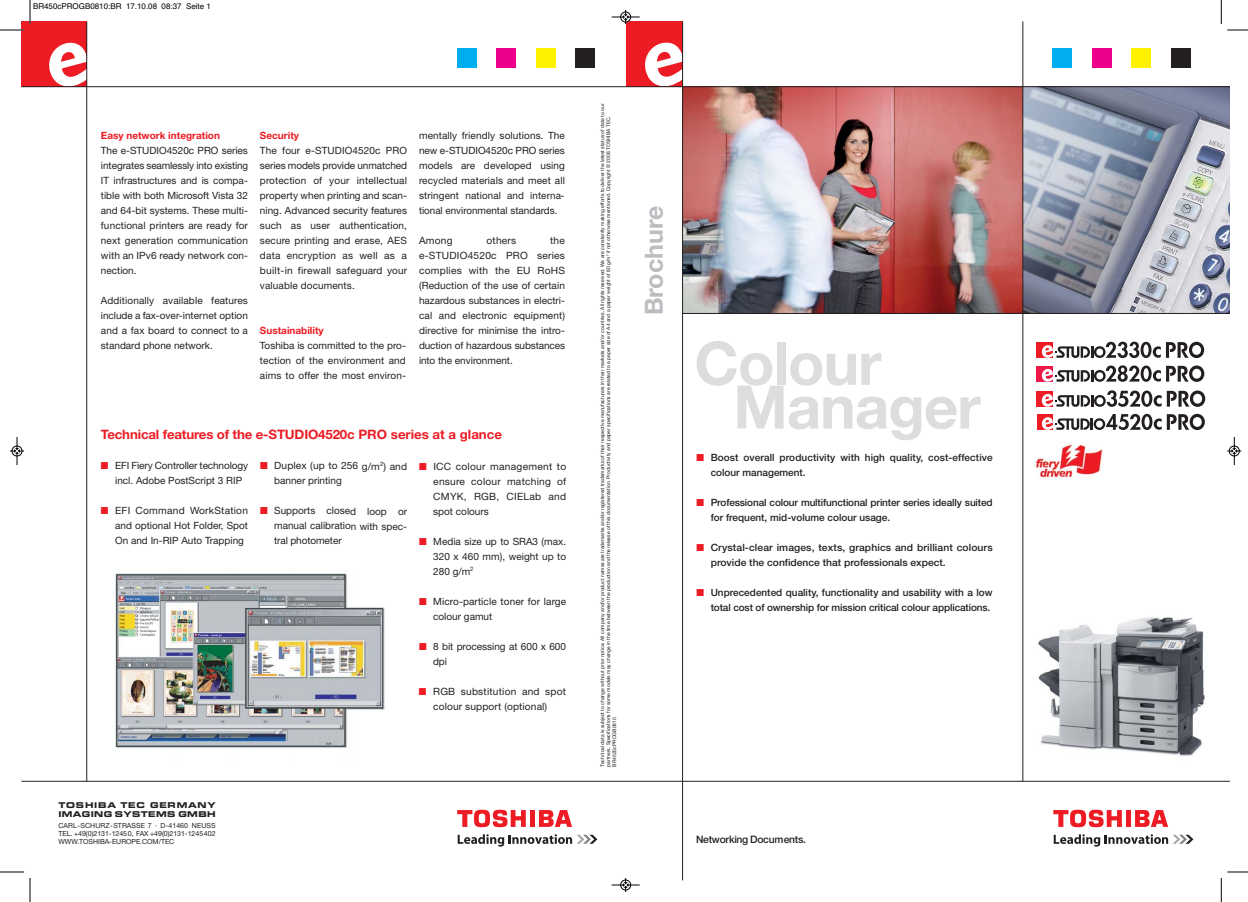
<style>
.page{position:relative;width:1248px;height:902px;background:#fff}
.page>*{position:absolute;margin:0;border:0;box-sizing:border-box;transform-origin:0 0}
.t1{font:700 60px/43.7px "Helvetica Neue";letter-spacing:-.015em;color:#dcddde}
.t2{font:700 25px "Helvetica Neue";color:#bbbdc0}
.t3{font:700 13px "Helvetica Neue";letter-spacing:-.01em;color:#ed1c24}
.t4{font:500 10.3px "Helvetica Neue";letter-spacing:-.025em;color:#231f20}
.t5{font:10px/15px "Helvetica Neue";color:#231f20;text-align:justify}
.t6{font:500 10px/15px "Helvetica Neue";color:#231f20}
.t7{font:700 10px "Helvetica Neue";color:#ed1c24}
.t8{font:8px "Helvetica";color:#000}
.t9{font:8px/9px "Eurostile Bold Extended Two";letter-spacing:.04em;color:#231f20}
.t10{font:7px/8px "Helvetica Neue";color:#231f20;text-align:justify}
.t11{font:5px/6px "Helvetica Neue";color:#231f20}
.s1{color:#ed1c24}
</style>
<div class="page">
<div style="left:1036px;top:366px;width:16px;height:16px;background:#ed1849"></div>
<svg style="left:1041px;top:365px;width:163px;height:17px"></svg>
<div style="left:1036px;top:391px;width:16px;height:16px;background:#ed1c24"></div>
<svg style="left:1041px;top:390px;width:164px;height:17px"></svg>
<div style="left:1036px;top:414px;width:16px;height:16px;background:#ed1c24"></div>
<svg style="left:1041px;top:414px;width:163px;height:16px"></svg>
<div style="left:1036px;top:342px;width:16px;height:16px;background:#ed1c24"></div>
<svg style="left:1041px;top:342px;width:162px;height:16px"></svg>
<img style="left:1038px;top:617px;width:167px;height:139px">
<img style="left:683px;top:87px;width:546px;height:226px">
<img style="left:1034px;top:442px;width:68px;height:36px">
<div style="left:21px;top:21px;width:66px;height:66px;background:#ed1c24"></div>
<svg style="left:49px;top:42px;width:37px;height:44px"></svg>
<hr style="left:21px;top:781px;width:1208px;height:1px;background:#231f20">
<hr style="left:86px;top:22px;width:1px;height:759px;background:#231f20">
<svg style="left:457px;top:834px;width:140px;height:12px"></svg>
<hr style="left:530px;top:810px;width:4px;height:17px;background:#ed1c24">
<svg style="left:539px;top:810px;width:33px;height:17px"></svg>
<svg style="left:457px;top:810px;width:68px;height:17px"></svg>
<svg style="left:1053px;top:834px;width:140px;height:12px"></svg>
<div style="left:1125px;top:810px;width:5px;height:17px;background:#ed1c24"></div>
<svg style="left:1135px;top:810px;width:32px;height:17px"></svg>
<svg style="left:1053px;top:810px;width:68px;height:17px"></svg>
<div style="left:625px;top:21px;width:57px;height:66px;background:#ed1c24"></div>
<hr style="left:682px;top:313px;width:547px;height:1px;background:#231f20">
<svg style="left:645px;top:42px;width:37px;height:44px"></svg>
<hr style="left:682px;top:21px;width:1px;height:859px;background:#231f20">
<hr style="left:1022px;top:21px;width:1px;height:760px;background:#231f20">
<div style="left:457px;top:48px;width:19px;height:20px;background:#00aeef"></div>
<div style="left:496px;top:48px;width:20px;height:20px;background:#ec008c"></div>
<div style="left:536px;top:48px;width:19px;height:20px;background:#fff200"></div>
<div style="left:575px;top:48px;width:20px;height:20px;background:#231f20"></div>
<div style="left:1052px;top:48px;width:20px;height:20px;background:#00aeef"></div>
<div style="left:1091px;top:48px;width:20px;height:20px;background:#ec008c"></div>
<div style="left:1131px;top:48px;width:20px;height:20px;background:#fff200"></div>
<div style="left:1170px;top:48px;width:20px;height:20px;background:#231f20"></div>
<img style="left:115px;top:573px;width:270px;height:176px">
<hr style="left:21px;top:86px;width:1208px;height:1px;background:#231f20">
<svg style="left:30px;top:0;width:1px;height:24px"></svg>
<svg style="left:0;top:30px;width:24px;height:1px"></svg>
<svg style="left:1220px;top:0;width:1px;height:24px"></svg>
<svg style="left:1227px;top:30px;width:20px;height:1px"></svg>
<svg style="left:30px;top:878px;width:1px;height:24px"></svg>
<svg style="left:0;top:872px;width:24px;height:1px"></svg>
<svg style="left:1220px;top:878px;width:1px;height:24px"></svg>
<svg style="left:1227px;top:872px;width:20px;height:1px"></svg>
<svg style="left:611px;top:10px;width:28px;height:14px"></svg>
<svg style="left:611px;top:878px;width:28px;height:14px"></svg>
<svg style="left:10px;top:437px;width:14px;height:28px"></svg>
<svg style="left:1227px;top:437px;width:14px;height:28px"></svg>
<p class="t8" style="left:33px;top:3px;width:179px">BR450cPROGB0810:BR 17.10.08 08:37 Seite 1</p>
<p class="t7" style="left:101px;top:132px;width:120px">Easy network integration</p>
<p class="t5" style="left:101px;top:144px;width:149px">The e-STUDIO4520c PRO series integrates seamlessly into existing IT infrastructures and is compa&shy;tible with both Microsoft Vista 32 and 64-bit systems. These multi&shy;functional printers are ready for next generation communication with an IPv6 ready network con&shy;nection.</p>
<p class="t5" style="left:101px;top:294px;width:148px">Additionally available features include a fax-over-internet option and a fax board to connect to a standard phone network.</p>
<p class="t7" style="left:260px;top:132px;width:41px">Security</p>
<p class="t5" style="left:260px;top:144px;width:148px">The four e-STUDIO4520c PRO series models provide unmatched protection of your intellectual property when printing and scan&shy;ning. Advanced security features such as user authentication, secure printing and erase, AES data encryption as well as a built-in firewall safeguard your valuable documents.</p>
<p class="t7" style="left:260px;top:327px;width:65px">Sustainability</p>
<p class="t5" style="left:260px;top:339px;width:147px">Toshiba is committed to the pro&shy;tection of the environment and aims to offer the most environ-</p>
<p class="t5" style="left:419px;top:129px;width:147px">mentally friendly solutions. The new e-STUDIO4520c PRO series models are developed using recycled materials and meet all stringent national and interna&shy;tional environmental standards.</p>
<p class="t5" style="left:419px;top:234px;width:35px">Among</p>
<p class="t5" style="left:486px;top:234px;width:31px">others</p>
<p class="t5" style="left:419px;top:234px;width:147px;text-indent:131px">the e-STUDIO4520c PRO series complies with the EU RoHS (Reduction of the use of certain hazardous substances in electri&shy;cal and electronic equipment) directive for minimise the intro&shy;duction of hazardous substances into the environment.</p>
<h3 class="t3" style="left:101px;top:429px;width:402px">Technical features of the e-STUDIO4520c PRO series at a glance</h3>
<p class="t5" style="left:115px;top:459px;width:134px;text-indent:-14px"><span class="s1">■</span> EFI Fiery Controller technology incl. Adobe PostScript 3 RIP</p>
<p class="t5" style="left:115px;top:504px;width:134px;text-indent:-14px"><span class="s1">■</span> EFI Command WorkStation and optional Hot Folder, Spot On and In-RIP Auto Trapping</p>
<p class="t5" style="left:274px;top:459px;width:134px;text-indent:-14px"><span class="s1">■</span> Duplex (up to 256 g/m<sup>2</sup>) and banner printing</p>
<p class="t5" style="left:274px;top:504px;width:134px;text-indent:-14px"><span class="s1">■</span> Supports closed loop or manual calibration with spec&shy;tral photometer</p>
<p class="t5" style="left:433px;top:459px;width:134px;text-indent:-14px"><span class="s1">■</span> ICC colour management to ensure colour matching of CMYK, RGB, CIELab and spot colours</p>
<p class="t5" style="left:433px;top:534px;width:134px;text-indent:-14px"><span class="s1">■</span> Media size up to SRA3 (max.<br>320 x 460 mm), weight up to 280 g/m<sup>2</sup></p>
<p class="t5" style="left:433px;top:594px;width:134px;text-indent:-14px"><span class="s1">■</span> Micro-particle toner for large colour gamut</p>
<p class="t5" style="left:433px;top:639px;width:134px;text-indent:-14px"><span class="s1">■</span> 8 bit processing at 600 x 600 dpi</p>
<p class="t5" style="left:419px;top:684px;width:148px;text-align:center"><span class="s1">■</span> RGB substitution and spot colour support (optional)</p>
<p class="t9" style="left:58px;top:801px;width:159px">TOSHIBA TEC GERMANY<br>IMAGING SYSTEMS GMBH</p>
<p class="t10" style="left:58px;top:822px;width:159px">CARL-SCHURZ-STRASSE 7 · D-41460 NEUSS TEL. +49(0)2131-12450, FAX +49(0)2131-1245402<br>WWW.TOSHIBA-EUROPE.COM/TEC</p>
<p class="t11" style="left:599px;top:767px;width:665px;rotate:-90deg">Technical data is subject to change without prior notice. All company and/or product names are trademarks and/or registered trademarks of their respective manufacturers in their markets and/or countries. All rights reserved. We are constantly making efforts to deliver the latest status of data to our partners. Specifications for some models may change in the time between the production and the release of this documentation. Productivity and paper specifications are related to a paper size of A4 and a paper weight of 80 g/m<sup>2</sup> if not otherwise mentioned. Copyright © 2008 TOSHIBA TEC.<br>BR4520cPROGB0810</p>
<h2 class="t2" style="left:645px;top:315px;width:111px;rotate:-90deg">Brochure</h2>
<h1 class="t1" style="left:733px;top:347px;width:249px;text-indent:-39px">Colour<br>Manager</h1>
<p class="t6" style="left:710px;top:451px;width:283px;text-indent:-14px"><span class="s1">■</span> Boost overall productivity with high quality, cost-effective colour management.</p>
<p class="t6" style="left:710px;top:496px;width:283px;text-indent:-14px"><span class="s1">■</span> Professional colour multifunctional printer series ideally suited for frequent, mid-volume colour usage.</p>
<p class="t6" style="left:710px;top:541px;width:283px;text-indent:-14px"><span class="s1">■</span> Crystal-clear images, texts, graphics and brilliant colours provide the confidence that professionals expect.</p>
<p class="t6" style="left:696px;top:586px;width:297px;text-align:right"><span class="s1">■</span> Unprecedented quality, functionality and usability with a low total cost of ownership for mission critical colour applications.</p>
<p class="t4" style="left:696px;top:836px;width:111px">Networking Documents.</p>
</div>
